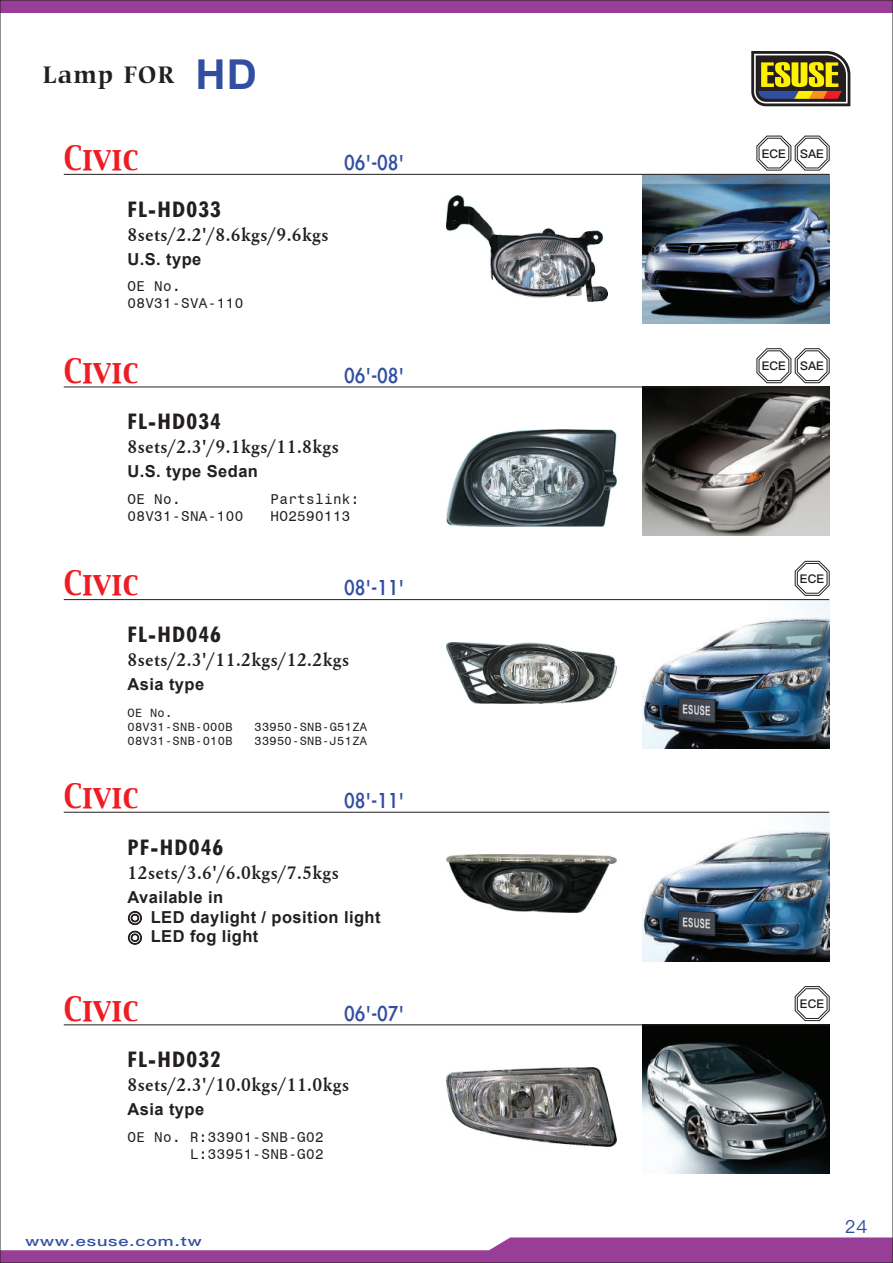
<style>
.page{position:relative;width:893px;height:1263px;background:#fff}
.page>*{position:absolute;margin:0;border:0;box-sizing:border-box;transform-origin:0 0}
.t1{font:29.7px "Capitals";letter-spacing:.025em;color:#ee1d23;scale:.91 1}
.t2{font:700 25.5px "Carmina BT";letter-spacing:.05em;color:#231f20;scale:.94 1}
.t3{font:24.75px "Li Gothic Med";letter-spacing:.025em;color:#324ea1;scale:.87 1}
.t4{font:700 condensed 21.45px "Futura BT";letter-spacing:.05em;color:#231f20;scale:1.14 1}
.t5{font:700 19.5px "Hehen Heb T";letter-spacing:.025em;color:#231f20}
.t6{font:18px "Ping Fang TC";color:#324ea1}
.t7{font:700 16.5px/19.8px "Arial";letter-spacing:.025em;color:#231f20}
.t8{font:14.25px/17.1px "Monospace 821 BT";letter-spacing:.025em;color:#231f20;text-align:right}
.t9{font:500 13.5px "Ping Fang TC";letter-spacing:.05em;color:#324ea1;scale:1.33 1}
.t10{font:12px/14.4px "Monospace 821 BT";letter-spacing:.025em;color:#231f20}
.t11{font:600 12px "Ping Fang TC";color:#231f20}
.s1{font-family:"Arial";font-size:41.1px;color:#324ea1}
.s2{font-family:"DF Hei Bd HK BF";font-weight:400;font-size:15px}
</style>
<div class="page">
<img style="left:642px;top:1025px;width:187px;height:149px">
<img style="left:446px;top:1067px;width:171px;height:79px">
<img style="left:642px;top:813px;width:187px;height:148px">
<img style="left:446px;top:855px;width:171px;height:57px">
<img style="left:642px;top:600px;width:187px;height:148px">
<img style="left:446px;top:642px;width:171px;height:62px">
<img style="left:642px;top:388px;width:187px;height:148px">
<img style="left:446px;top:429px;width:171px;height:98px">
<img style="left:642px;top:175px;width:187px;height:148px">
<hr style="left:64px;top:174px;width:765px;height:1px;background:#231f20">
<svg style="left:794px;top:986px;width:36px;height:36px"></svg>
<svg style="left:794px;top:561px;width:36px;height:35px"></svg>
<svg style="left:756px;top:135px;width:74px;height:36px"></svg>
<svg style="left:756px;top:348px;width:74px;height:36px"></svg>
<hr style="left:64px;top:387px;width:765px;height:1px;background:#231f20">
<hr style="left:64px;top:599px;width:765px;height:1px;background:#231f20">
<hr style="left:64px;top:812px;width:765px;height:1px;background:#231f20">
<hr style="left:64px;top:1024px;width:765px;height:1px;background:#231f20">
<svg style="left:2px;top:1237px;width:889px;height:24px"></svg>
<div style="left:0;top:0;width:893px;height:13px;background:#983e97"></div>
<svg style="left:751px;top:51px;width:99px;height:55px;background:#7e7437"></svg>
<svg style="left:128px;top:911px;width:14px;height:14px"></svg>
<svg style="left:128px;top:931px;width:14px;height:14px"></svg>
<img style="left:446px;top:196px;width:161px;height:106px">
<h2 class="t2" style="left:42px;top:60px;width:230px">Lamp FOR <span class="s1">HD</span></h2>
<h1 class="t1" style="left:64px;top:138px;width:84px">CIVIC</h1>
<p class="t4" style="left:128px;top:196px;width:84px">FL-HD033</p>
<p class="t5" style="left:128px;top:222px;width:203px">8sets/2.2'/8.6kgs/9.6kgs</p>
<p class="t7" style="left:128px;top:250px;width:75px">U.S. type</p>
<p class="t8" style="left:128px;top:278px;width:117px;text-align:left">OE No.<br>08V31-SVA-110</p>
<p class="t3" style="left:344px;top:150px;width:70px">06'-08'</p>
<h1 class="t1" style="left:64px;top:350px;width:84px">CIVIC</h1>
<p class="t4" style="left:128px;top:409px;width:84px">FL-HD034</p>
<p class="t5" style="left:128px;top:434px;width:213px">8sets/2.3'/9.1kgs/11.8kgs</p>
<p class="t7" style="left:128px;top:462px;width:132px">U.S. type Sedan</p>
<p class="t3" style="left:344px;top:362px;width:70px">06'-08'</p>
<p class="t8" style="left:128px;top:490px;width:55px">OE No.</p>
<p class="t8" style="left:270px;top:490px;width:90px">Partslink:</p>
<p class="t8" style="left:128px;top:507px;width:117px">08V31-SNA-100</p>
<p class="t8" style="left:270px;top:507px;width:82px">HO2590113</p>
<h1 class="t1" style="left:64px;top:563px;width:84px">CIVIC</h1>
<p class="t3" style="left:344px;top:575px;width:70px">08'-11'</p>
<p class="t4" style="left:128px;top:621px;width:84px">FL-HD046</p>
<p class="t5" style="left:128px;top:647px;width:223px">8sets/2.3'/11.2kgs/12.2kgs</p>
<p class="t7" style="left:128px;top:675px;width:78px">Asia type</p>
<p class="t10" style="left:128px;top:705px;width:107px">OE No.<br>08V31-SNB-000B</p>
<p class="t10" style="left:255px;top:719px;width:114px">33950-SNB-G51ZA</p>
<p class="t10" style="left:128px;top:734px;width:107px">08V31-SNB-010B</p>
<p class="t10" style="left:255px;top:734px;width:114px">33950-SNB-J51ZA</p>
<h1 class="t1" style="left:64px;top:776px;width:84px">CIVIC</h1>
<p class="t3" style="left:344px;top:787px;width:70px">08'-11'</p>
<p class="t4" style="left:128px;top:834px;width:86px">PF-HD046</p>
<p class="t5" style="left:128px;top:860px;width:213px">12sets/3.6'/6.0kgs/7.5kgs</p>
<p class="t7" style="left:128px;top:887px;width:254px">Available in<br><span class="s2">◎</span> LED daylight / position light <span class="s2">◎</span> LED fog light</p>
<h1 class="t1" style="left:64px;top:988px;width:84px">CIVIC</h1>
<p class="t4" style="left:128px;top:1047px;width:84px">FL-HD032</p>
<p class="t5" style="left:128px;top:1072px;width:223px">8sets/2.3'/10.0kgs/11.0kgs</p>
<p class="t7" style="left:128px;top:1100px;width:78px">Asia type</p>
<p class="t3" style="left:344px;top:1000px;width:70px">06'-07'</p>
<p class="t8" style="left:128px;top:1128px;width:198px">OE No. R:33901-SNB-G02<br>L:33951-SNB-G02</p>
<p class="t9" style="left:26px;top:1233px;width:134px">www.esuse.com.tw</p>
<p class="t11" style="left:762px;top:146px;width:64px">ECE SAE</p>
<p class="t11" style="left:762px;top:359px;width:64px">ECE SAE</p>
<p class="t11" style="left:800px;top:571px;width:26px">ECE</p>
<p class="t11" style="left:800px;top:996px;width:26px">ECE</p>
<p class="t6" style="left:845px;top:1216px;width:24px">24</p>
</div>
